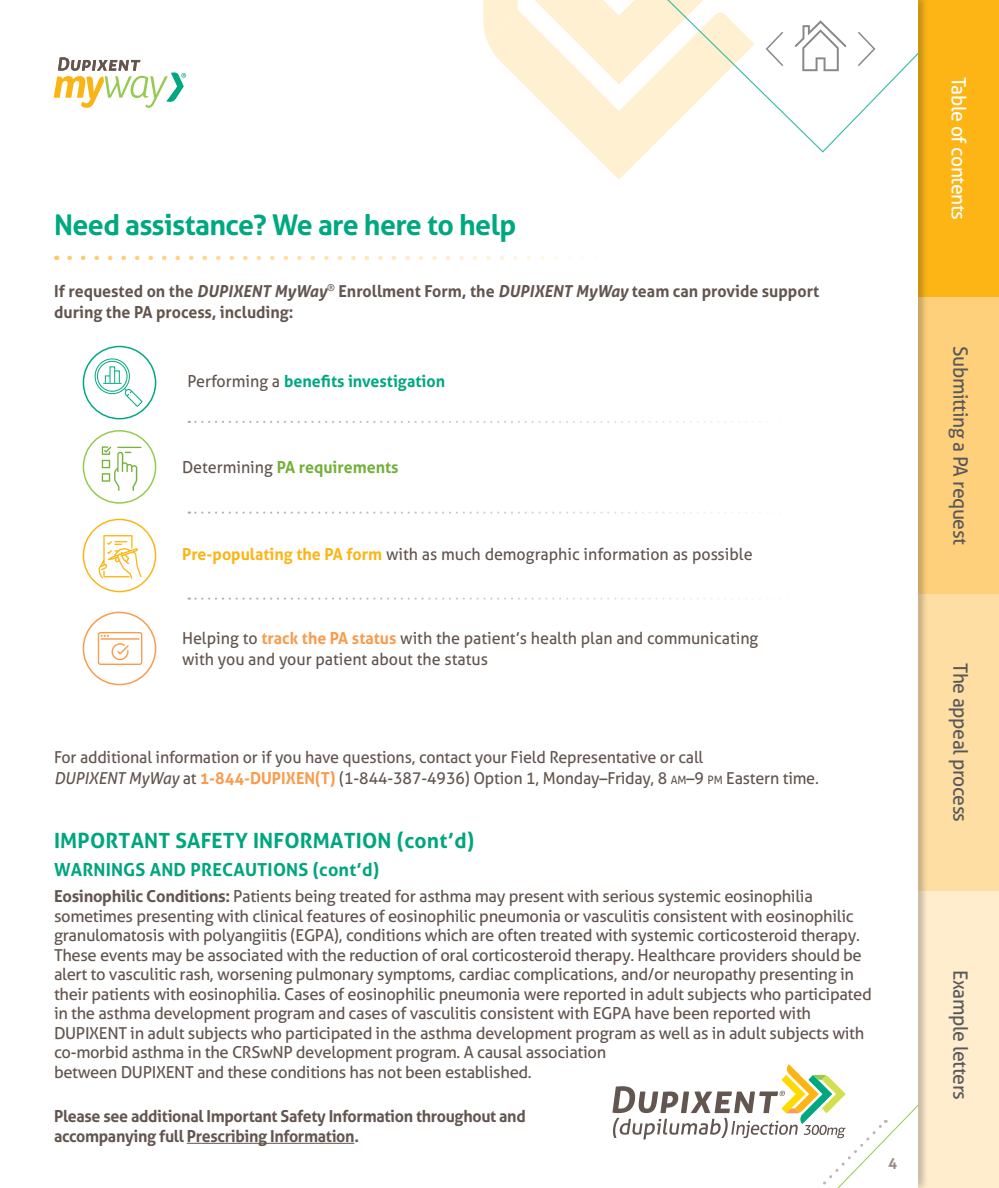
<style>
.page{position:relative;width:999px;height:1188px;background:#fff}
.page>*{position:absolute;margin:0;border:0;box-sizing:border-box;transform-origin:0 0}
.t1{font:700 28.5px "Aller";letter-spacing:-.02em;color:#00a880}
.t2{font:700 21px "Aller";letter-spacing:.01em;color:#00a67e}
.t3{font:19.8px "Aller";letter-spacing:-.02em;color:#58595b}
.t4{font:19.8px "Aller";letter-spacing:-.02em;color:#fff}
.t5{font:700 18px "Aller";letter-spacing:.01em;color:#00a67e}
.t6{font:16.5px/19.5px "Aller";letter-spacing:-.02em;color:#63554f}
.t7{font:16.5px/21px "Aller";color:#63554f}
.t8{font:700 16.5px/21px "Aller";color:#63554f}
.t9{font:700 16.5px/19.8px "Aller";letter-spacing:-.02em;color:#63554f}
.t10{font:700 16.5px "Aller";color:#00a880}
.t11{font:700 16.5px "Aller";color:#74b13b}
.t12{font:700 15px "Aller";color:#978b87}
.s1{font-style:italic}
.s2{font-weight:400;color:#63554f}
.s3{font-weight:700;color:#fcb515}
.s4{font-weight:700;color:#f89c4d}
.s5{font-size:11.55px}
.s6{font-weight:700}
</style>
<div class="page">
<svg style="left:785px;top:0;width:134px;height:153px"></svg>
<svg style="left:795px;top:20px;width:51px;height:51px"></svg>
<svg style="left:483px;top:0;width:302px;height:180px"></svg>
<svg style="left:856px;top:30px;width:20px;height:38px"></svg>
<hr style="left:187px;top:1143px;width:167px;height:1px;background:#63554f">
<svg style="left:70px;top:256px;width:501px;height:4px"></svg>
<svg style="left:54px;top:57px;width:132px;height:51px"></svg>
<svg style="left:189px;top:597px;width:551px;height:3px"></svg>
<svg style="left:189px;top:512px;width:551px;height:2px"></svg>
<svg style="left:189px;top:421px;width:551px;height:2px"></svg>
<div style="left:83px;top:612px;width:73px;height:73px;border:2px solid #f89c4d;border-radius:50%"></div>
<div style="left:83px;top:430px;width:73px;height:74px;border:2px solid #96ca4f;border-radius:50%"></div>
<div style="left:83px;top:519px;width:73px;height:73px;border:2px solid #fcb515;border-radius:50%"></div>
<div style="left:83px;top:346px;width:73px;height:73px;border:2px solid #00a880;border-radius:50%"></div>
<svg style="left:94px;top:358px;width:49px;height:49px"></svg>
<svg style="left:102px;top:446px;width:39px;height:45px"></svg>
<svg style="left:98px;top:535px;width:44px;height:44px"></svg>
<svg style="left:98px;top:632px;width:44px;height:33px"></svg>
<div style="left:919px;top:0;width:80px;height:297px;background:#fcb515"></div>
<div style="left:919px;top:594px;width:80px;height:297px;background:#ffdea3"></div>
<div style="left:919px;top:297px;width:80px;height:297px;background:#ffd07b"></div>
<div style="left:919px;top:891px;width:80px;height:297px;background:#ffedce"></div>
<img style="left:919px;top:0;width:7px;height:1064px">
<svg style="left:612px;top:1064px;width:314px;height:124px"></svg>
<h1 class="t1" style="left:54px;top:207px;width:464px">Need assistance? We are here to help</h1>
<p class="t8" style="left:54px;top:280px;width:767px">If requested on the <span class="s1">DUPIXENT MyWay</span><sup>®</sup> Enrollment Form, the <span class="s1">DUPIXENT MyWay</span> team can provide support during the PA process, including:</p>
<p class="t10" style="left:188px;top:371px;width:259px"><span class="s2">Performing a</span> benefits investigation</p>
<p class="t11" style="left:182px;top:457px;width:218px"><span class="s2">Determining</span> PA requirements</p>
<p class="t7" style="left:182px;top:543px;width:572px"><span class="s3">Pre-populating the PA form</span> with as much demographic information as possible</p>
<p class="t7" style="left:182px;top:628px;width:578px">Helping to <span class="s4">track the PA status</span> with the patient’s health plan and communicating with you and your patient about the status</p>
<p class="t6" style="left:54px;top:746px;width:766px;line-height:21px">For additional information or if you have questions, contact your Field Representative or call<br><span class="s1">DUPIXENT MyWay</span> at <span class="s4">1-844-DUPIXEN(T)</span> (1-844-387-4936) Option 1, Monday–Friday, 8 <span class="s5">AM</span>–9 <span class="s5">PM</span> Eastern time.</p>
<p class="t2" style="left:54px;top:828px;width:422px">IMPORTANT SAFETY INFORMATION (cont’d)</p>
<p class="t5" style="left:54px;top:859px;width:327px">WARNINGS AND PRECAUTIONS (cont’d)</p>
<p class="t6" style="left:54px;top:887px;width:819px"><span class="s6">Eosinophilic Conditions:</span> Patients being treated for asthma may present with serious systemic eosinophilia sometimes presenting with clinical features of eosinophilic pneumonia or vasculitis consistent with eosinophilic granulomatosis with polyangiitis (EGPA), conditions which are often treated with systemic corticosteroid therapy.<br>These events may be associated with the reduction of oral corticosteroid therapy. Healthcare providers should be alert to vasculitic rash, worsening pulmonary symptoms, cardiac complications, and/or neuropathy presenting in their patients with eosinophilia. Cases of eosinophilic pneumonia were reported in adult subjects who participated in the asthma development program and cases of vasculitis consistent with EGPA have been reported with DUPIXENT in adult subjects who participated in the asthma development program as well as in adult subjects with co-morbid asthma in the CRSwNP development program. A causal association<br>between DUPIXENT and these conditions has not been established.</p>
<p class="t9" style="left:54px;top:1106px;width:473px">Please see additional Important Safety Information throughout and accompanying full Prescribing Information.</p>
<p class="t12" style="left:888px;top:1153px;width:10px">4</p>
<p class="t4" style="left:971px;top:77px;width:144px;rotate:90deg">Table of contents</p>
<p class="t3" style="left:973px;top:346px;width:200px;rotate:90deg">Submitting a PA request</p>
<p class="t3" style="left:973px;top:663px;width:161px;rotate:90deg">The appeal process</p>
<p class="t3" style="left:973px;top:970px;width:131px;rotate:90deg">Example letters</p>
</div>
